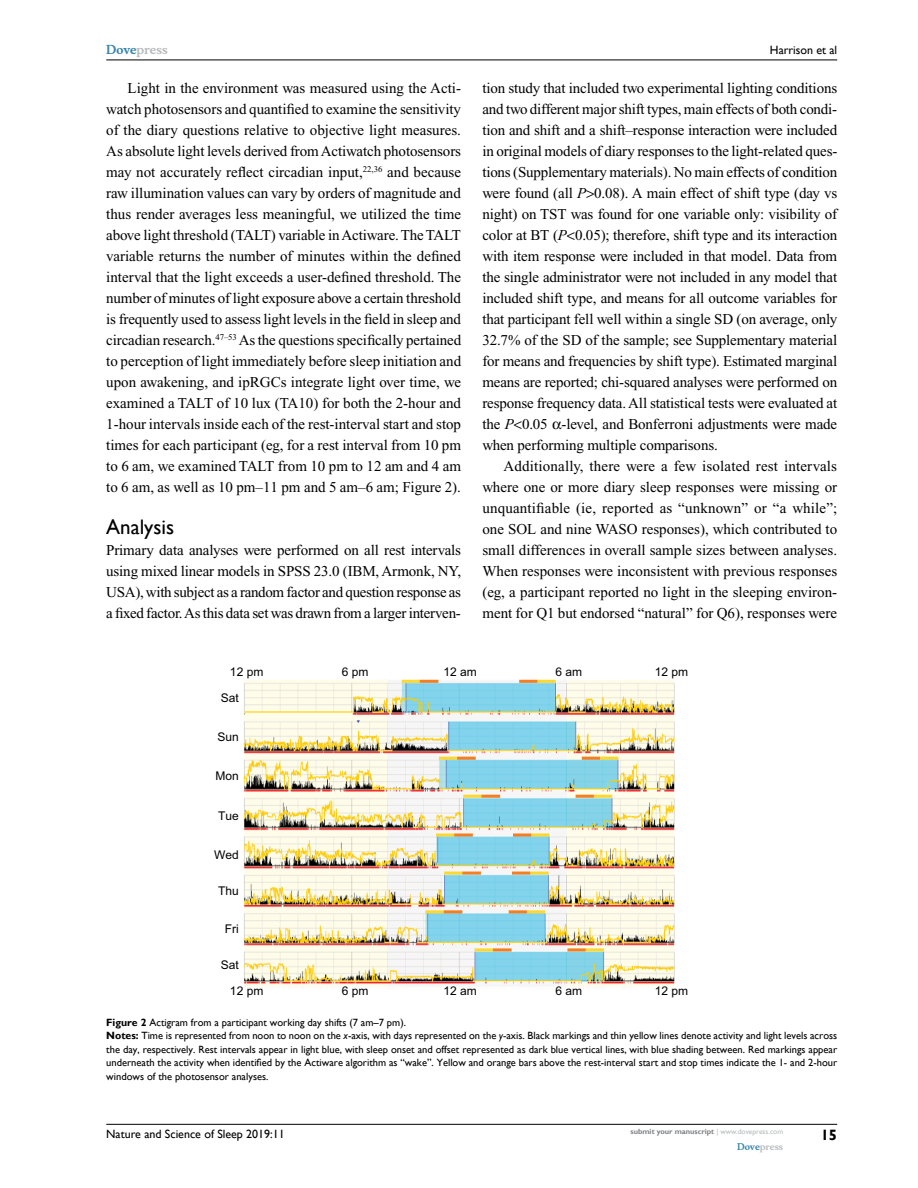
<style>
.page{position:relative;width:918px;height:1188px;background:#fff}
.page>*{position:absolute;margin:0;border:0;box-sizing:border-box;transform-origin:0 0}
.t1{font:21px "Gill Sans";color:#000}
.t2{font:15px/21px "Times New Roman";letter-spacing:-.01em;color:#000;text-align:justify}
.t3{font:700 15px "Gill Sans";color:#000}
.t4{font:12px "Arial";color:#000}
.t5{font:12px "Gill Sans";color:#000}
.t6{font:700 12px "Musee";color:#b8babc}
.t7{font:10.5px/13.5px "Gill Sans";color:#000}
.t8{font:700 9px "Musee";color:#b8babc}
.t9{font:700 7.5px "Gill Sans";color:#808285}
.s1{color:#3785ad}
.s2{font-style:italic}
.s3{font-weight:700}
.s4{font-weight:400;color:#b8babc}
</style>
<div class="page">
<hr style="left:106px;top:1124px;width:731px;height:1px;background:#000">
<hr style="left:106px;top:60px;width:731px;height:1px;background:#000">
<img style="left:243px;top:680px;width:432px;height:309px">
<p class="t6" style="left:106px;top:43px;width:63px"><span class="s1">Dove</span>press</p>
<p class="t2" style="left:106px;top:77px;width:356px;text-indent:21px">Light in the environment was measured using the Acti&shy;watch photosensors and quantified to examine the sensitivity of the diary questions relative to objective light measures.<br>As absolute light levels derived from Actiwatch photosensors may not accurately reflect circadian input,<sup>22,36</sup> and because raw illumination values can vary by orders of magnitude and thus render averages less meaningful, we utilized the time above light threshold (TALT) variable in Actiware. The TALT variable returns the number of minutes within the defined interval that the light exceeds a user-defined threshold. The number of minutes of light exposure above a certain threshold is frequently used to assess light levels in the field in sleep and circadian research.<sup>47–53</sup> As the questions specifically pertained to perception of light immediately before sleep initiation and upon awakening, and ipRGCs integrate light over time, we examined a TALT of 10 lux (TA10) for both the 2-hour and 1-hour intervals inside each of the rest-interval start and stop times for each participant (eg, for a rest interval from 10 pm to 6 am, we examined TALT from 10 pm to 12 am and 4 am to 6 am, as well as 10 pm–11 pm and 5 am–6 am; Figure 2).</p>
<h1 class="t1" style="left:106px;top:514px;width:69px">Analysis</h1>
<p class="t2" style="left:106px;top:539px;width:356px">Primary data analyses were performed on all rest intervals using mixed linear models in SPSS 23.0 (IBM, Armonk, NY, USA), with subject as a random factor and question response as a fixed factor. As this data set was drawn from a larger interven-</p>
<p class="t5" style="left:770px;top:43px;width:69px">Harrison et al</p>
<p class="t2" style="left:482px;top:77px;width:357px">tion study that included two experimental lighting conditions and two different major shift types, main effects of both condi&shy;tion and shift and a shift–response interaction were included in original models of diary responses to the light-related ques&shy;tions (Supplementary materials). No main effects of condition were found (all <span class="s2">P</span> 0.08). A main effect of shift type (day vs night) on TST was found for one variable only: visibility of color at BT (<span class="s2">P</span> 0.05); therefore, shift type and its interaction with item response were included in that model. Data from the single administrator were not included in any model that included shift type, and means for all outcome variables for that participant fell well within a single SD (on average, only 32.7% of the SD of the sample; see Supplementary material for means and frequencies by shift type). Estimated marginal means are reported; chi-squared analyses were performed on response frequency data. All statistical tests were evaluated at the <span class="s2">P</span> 0.05 -level, and Bonferroni adjustments were made when performing multiple comparisons.</p>
<p class="t2" style="left:482px;top:455px;width:357px;text-indent:21px">Additionally, there were a few isolated rest intervals where one or more diary sleep responses were missing or unquantifiable (ie, reported as “unknown” or “a while”; one SOL and nine WASO responses), which contributed to small differences in overall sample sizes between analyses.<br>When responses were inconsistent with previous responses (eg, a participant reported no light in the sleeping environ&shy;ment for Q1 but endorsed “natural” for Q6), responses were</p>
<p class="t4" style="left:230px;top:664px;width:35px">12 pm</p>
<p class="t4" style="left:342px;top:664px;width:28px">6 pm</p>
<p class="t4" style="left:443px;top:664px;width:35px">12 am</p>
<p class="t4" style="left:555px;top:664px;width:28px">6 am</p>
<p class="t4" style="left:655px;top:664px;width:35px">12 pm</p>
<p class="t4" style="left:221px;top:689px;width:20px">Sat</p>
<p class="t4" style="left:218px;top:729px;width:23px">Sun</p>
<p class="t4" style="left:216px;top:768px;width:25px">Mon</p>
<p class="t4" style="left:218px;top:807px;width:22px">Tue</p>
<p class="t4" style="left:214px;top:847px;width:26px">Wed</p>
<p class="t4" style="left:218px;top:883px;width:22px">Thu</p>
<p class="t4" style="left:225px;top:921px;width:15px">Fri</p>
<p class="t4" style="left:221px;top:956px;width:20px">Sat</p>
<p class="t4" style="left:230px;top:982px;width:35px">12 pm</p>
<p class="t4" style="left:342px;top:982px;width:28px">6 pm</p>
<p class="t4" style="left:443px;top:982px;width:35px">12 am</p>
<p class="t4" style="left:555px;top:982px;width:28px">6 am</p>
<p class="t4" style="left:655px;top:982px;width:35px">12 pm</p>
<p class="t7" style="left:106px;top:1015px;width:732px"><span class="s3">Figure 2</span> Actigram from a participant working day shifts (7 am–7 pm).<br><span class="s3">Notes:</span> Time is represented from noon to noon on the <span class="s2">x</span>-axis, with days represented on the <span class="s2">y</span>-axis. Black markings and thin yellow lines denote activity and light levels across the day, respectively. Rest intervals appear in light blue, with sleep onset and offset represented as dark blue vertical lines, with blue shading between. Red markings appear underneath the activity when identified by the Actiware algorithm as “wake”. Yellow and orange bars above the rest-interval start and stop times indicate the 1- and 2-hour windows of the photosensor analyses.</p>
<p class="t5" style="left:106px;top:1127px;width:180px">Nature and Science of Sleep 2019:11</p>
<p class="t9" style="left:631px;top:1127px;width:154px">submit your manuscript <span class="s4">| www.dovepress.com</span></p>
<p class="t8" style="left:737px;top:1141px;width:48px"><span class="s1">Dove</span>press</p>
<p class="t3" style="left:821px;top:1126px;width:18px">15</p>
</div>
